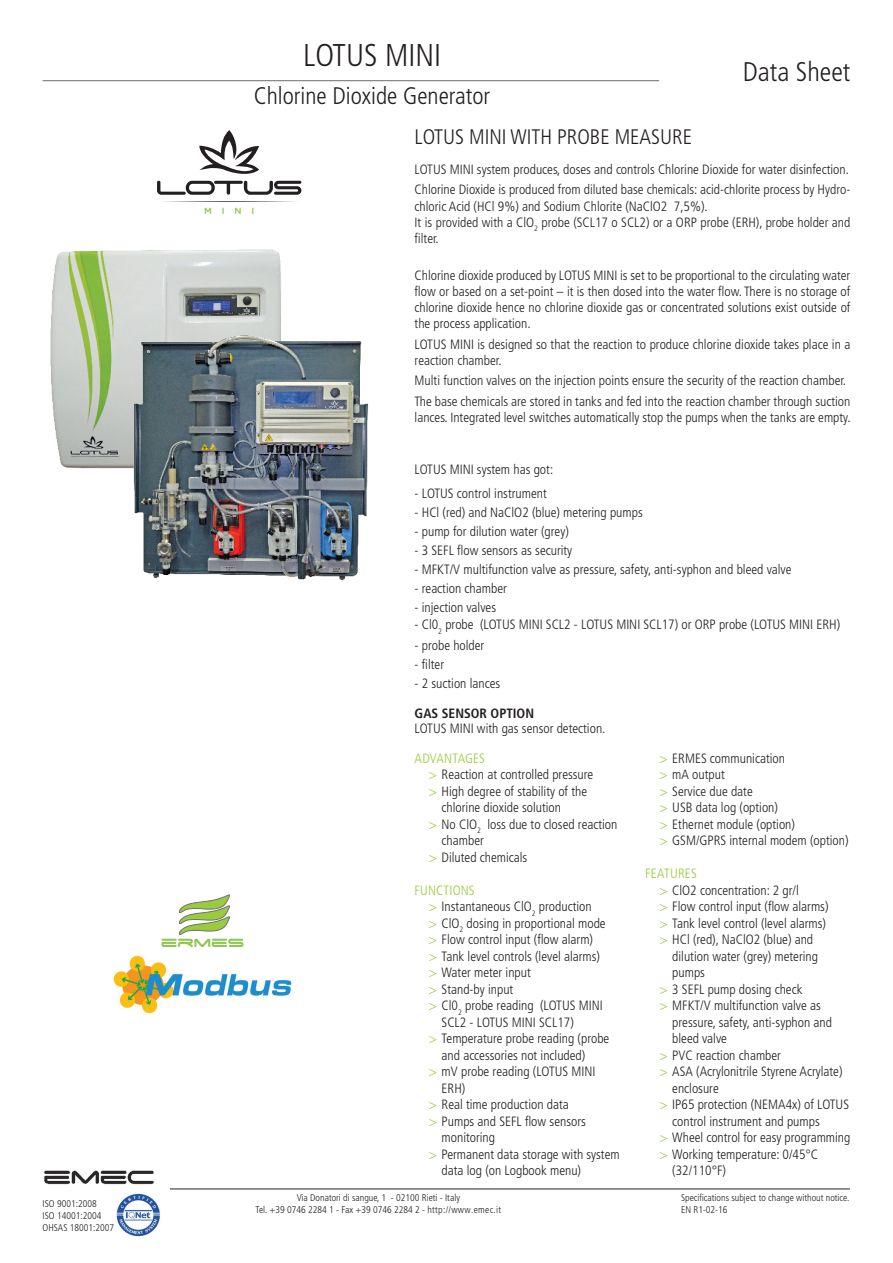
<style>
.page{position:relative;width:893px;height:1263px;background:#fff}
.page>*{position:absolute;margin:0;border:0;box-sizing:border-box;transform-origin:0 0}
.t1{font:300 condensed 31.5px "Frutiger";color:#231f20}
.t2{font:300 condensed 27px "Frutiger";color:#231f20}
.t3{font:300 condensed 24px "Frutiger";color:#231f20}
.t4{font:300 condensed 21px "Frutiger";color:#231f20}
.t5{font:300 condensed 13.5px/16.5px "Frutiger";color:#231f20}
.t6{font:300 condensed 13.5px "Frutiger";letter-spacing:.01em;color:#99ca3b}
.t7{font:700 condensed 13.5px "Frutiger";color:#231f20}
.t8{font:300 condensed 9.75px/11.7px "Frutiger";color:#231f20}
.t9{font:500 9px "Gotham Rounded";color:#8bc63e}
.s1{color:#99ca3b}
</style>
<div class="page">
<hr style="left:43px;top:80px;width:616px;height:1px;background:#6c6d70">
<img style="left:44px;top:1170px;width:110px;height:15px">
<hr style="left:170px;top:1188px;width:680px;height:1px;background:#231f20">
<img style="left:117px;top:1193px;width:43px;height:44px">
<img style="left:50px;top:249px;width:231px;height:220px">
<img style="left:130px;top:330px;width:238px;height:250px">
<svg style="left:161px;top:895px;width:83px;height:53px"></svg>
<img style="left:113px;top:955px;width:179px;height:59px">
<svg style="left:157px;top:181px;width:144px;height:14px"></svg>
<svg style="left:199px;top:130px;width:60px;height:44px"></svg>
<svg style="left:163px;top:201px;width:133px;height:1px"></svg>
<h1 class="t1" style="left:303px;top:37px;width:140px">LOTUS MINI</h1>
<h3 class="t3" style="left:254px;top:82px;width:238px">Chlorine Dioxide Generator</h3>
<h3 class="t4" style="left:415px;top:125px;width:279px">LOTUS MINI WITH PROBE MEASURE</h3>
<h2 class="t2" style="left:743px;top:56px;width:109px">Data Sheet</h2>
<p class="t9" style="left:204px;top:204px;width:52px">MINI</p>
<p class="t5" style="left:415px;top:159px;width:437px;line-height:20.4px">LOTUS MINI system produces, doses and controls Chlorine Dioxide for water disinfection.<br>Chlorine Dioxide is produced from diluted base chemicals: acid-chlorite process by Hydro-</p>
<p class="t5" style="left:415px;top:198px;width:437px">chloric Acid (HCl 9%) and Sodium Chlorite (NaClO2 7,5%).<br>It is provided with a ClO<sub>2</sub> probe (SCL17 o SCL2) or a ORP probe (ERH), probe holder and filter.</p>
<p class="t5" style="left:415px;top:267px;width:437px;text-align:justify">Chlorine dioxide produced by LOTUS MINI is set to be proportional to the circulating water flow or based on a set-point – it is then dosed into the water flow. There is no storage of chlorine dioxide hence no chlorine dioxide gas or concentrated solutions exist outside of the process application.</p>
<p class="t5" style="left:415px;top:336px;width:437px">LOTUS MINI is designed so that the reaction to produce chlorine dioxide takes place in a reaction chamber.</p>
<p class="t5" style="left:415px;top:371px;width:437px;line-height:20.4px">Multi function valves on the injection points ensure the security of the reaction chamber.<br>The base chemicals are stored in tanks and fed into the reaction chamber through suction</p>
<p class="t5" style="left:415px;top:409px;width:438px">lances. Integrated level switches automatically stop the pumps when the tanks are empty.</p>
<p class="t5" style="left:415px;top:461px;width:140px">LOTUS MINI system has got:</p>
<p class="t5" style="left:415px;top:485px;width:134px">- LOTUS control instrument</p>
<p class="t5" style="left:415px;top:504px;width:230px">- HCl (red) and NaClO2 (blue) metering pumps</p>
<p class="t5" style="left:415px;top:523px;width:156px">- pump for dilution water (grey)</p>
<p class="t5" style="left:415px;top:542px;width:159px">- 3 SEFL flow sensors as security</p>
<p class="t5" style="left:415px;top:561px;width:378px">- MFKT/V multifunction valve as pressure, safety, anti-syphon and bleed valve</p>
<p class="t5" style="left:415px;top:580px;width:94px">- reaction chamber</p>
<p class="t5" style="left:415px;top:599px;width:83px">- injection valves</p>
<p class="t5" style="left:415px;top:617px;width:427px">- Cl0<sub>2</sub> probe (LOTUS MINI SCL2 - LOTUS MINI SCL17) or ORP probe (LOTUS MINI ERH)</p>
<p class="t5" style="left:415px;top:637px;width:71px">- probe holder</p>
<p class="t5" style="left:415px;top:656px;width:31px">- filter</p>
<p class="t5" style="left:415px;top:675px;width:87px">- 2 suction lances</p>
<p class="t7" style="left:415px;top:705px;width:121px">GAS SENSOR OPTION</p>
<p class="t5" style="left:415px;top:720px;width:192px">LOTUS MINI with gas sensor detection.</p>
<p class="t6" style="left:415px;top:750px;width:72px">ADVANTAGES</p>
<p class="t5" style="left:429px;top:766px;width:166px"><span class="s1">&gt;</span> Reaction at controlled pressure</p>
<p class="t5" style="left:429px;top:783px;width:160px"><span class="s1">&gt;</span> High degree of stability of the</p>
<p class="t5" style="left:442px;top:799px;width:121px">chlorine dioxide solution</p>
<p class="t5" style="left:429px;top:816px;width:190px"><span class="s1">&gt;</span> No ClO<sub>2</sub> loss due to closed reaction</p>
<p class="t5" style="left:442px;top:832px;width:44px">chamber</p>
<p class="t5" style="left:429px;top:849px;width:100px"><span class="s1">&gt;</span> Diluted chemicals</p>
<p class="t6" style="left:415px;top:882px;width:62px">FUNCTIONS</p>
<p class="t5" style="left:429px;top:898px;width:164px"><span class="s1">&gt;</span> Instantaneous ClO<sub>2</sub> production</p>
<p class="t5" style="left:429px;top:915px;width:178px"><span class="s1">&gt;</span> ClO<sub>2</sub> dosing in proportional mode</p>
<p class="t5" style="left:429px;top:931px;width:166px"><span class="s1">&gt;</span> Flow control input (flow alarm)</p>
<p class="t5" style="left:429px;top:948px;width:173px"><span class="s1">&gt;</span> Tank level controls (level alarms)</p>
<p class="t5" style="left:429px;top:964px;width:104px"><span class="s1">&gt;</span> Water meter input</p>
<p class="t5" style="left:429px;top:981px;width:86px"><span class="s1">&gt;</span> Stand-by input</p>
<p class="t5" style="left:429px;top:997px;width:175px"><span class="s1">&gt;</span> Cl0<sub>2</sub> probe reading (LOTUS MINI</p>
<p class="t5" style="left:442px;top:1014px;width:134px">SCL2 - LOTUS MINI SCL17)</p>
<p class="t5" style="left:429px;top:1030px;width:182px"><span class="s1">&gt;</span> Temperature probe reading (probe</p>
<p class="t5" style="left:442px;top:1047px;width:145px">and accessories not included)</p>
<p class="t5" style="left:429px;top:1063px;width:168px"><span class="s1">&gt;</span> mV probe reading (LOTUS MINI</p>
<p class="t5" style="left:442px;top:1080px;width:25px">ERH)</p>
<p class="t5" style="left:429px;top:1096px;width:142px"><span class="s1">&gt;</span> Real time production data</p>
<p class="t5" style="left:429px;top:1113px;width:159px"><span class="s1">&gt;</span> Pumps and SEFL flow sensors</p>
<p class="t5" style="left:442px;top:1129px;width:55px">monitoring</p>
<p class="t5" style="left:429px;top:1146px;width:192px"><span class="s1">&gt;</span> Permanent data storage with system</p>
<p class="t5" style="left:442px;top:1162px;width:141px">data log (on Logbook menu)</p>
<p class="t5" style="left:659px;top:750px;width:191px"><span class="s1">&gt;</span> ERMES communication<br><span class="s1">&gt;</span> mA output<br><span class="s1">&gt;</span> Service due date<br><span class="s1">&gt;</span> USB data log (option)<br><span class="s1">&gt;</span> Ethernet module (option)<br><span class="s1">&gt;</span> GSM/GPRS internal modem (option)</p>
<p class="t5" style="left:659px;top:865px;width:171px;text-indent:-14px"><span class="s1">FEATURES<br>&gt;</span> ClO2 concentration: 2 gr/l<br><span class="s1">&gt;</span> Flow control input (flow alarms) <span class="s1">&gt;</span> Tank level control (level alarms) <span class="s1">&gt;</span> HCl (red), NaClO2 (blue) and</p>
<p class="t5" style="left:672px;top:948px;width:147px">dilution water (grey) metering</p>
<p class="t5" style="left:672px;top:964px;width:34px">pumps</p>
<p class="t5" style="left:659px;top:981px;width:144px"><span class="s1">&gt;</span> 3 SEFL pump dosing check</p>
<p class="t5" style="left:659px;top:997px;width:163px"><span class="s1">&gt;</span> MFKT/V multifunction valve as</p>
<p class="t5" style="left:672px;top:1014px;width:161px">pressure, safety, anti-syphon and</p>
<p class="t5" style="left:672px;top:1030px;width:56px">bleed valve</p>
<p class="t5" style="left:659px;top:1047px;width:123px"><span class="s1">&gt;</span> PVC reaction chamber</p>
<p class="t5" style="left:659px;top:1063px;width:185px"><span class="s1">&gt;</span> ASA (Acrylonitrile Styrene Acrylate)</p>
<p class="t5" style="left:672px;top:1080px;width:48px">enclosure</p>
<p class="t5" style="left:659px;top:1096px;width:191px"><span class="s1">&gt;</span> IP65 protection (NEMA4x) of LOTUS</p>
<p class="t5" style="left:672px;top:1113px;width:149px">control instrument and pumps</p>
<p class="t5" style="left:659px;top:1129px;width:192px"><span class="s1">&gt;</span> Wheel control for easy programming</p>
<p class="t5" style="left:659px;top:1146px;width:160px"><span class="s1">&gt;</span> Working temperature: 0/45°C</p>
<p class="t5" style="left:672px;top:1162px;width:55px">(32/110°F)</p>
<p class="t8" style="left:43px;top:1198px;width:73px">ISO 9001:2008<br>ISO 14001:2004<br>OHSAS 18001:2007</p>
<p class="t8" style="left:255px;top:1192px;width:247px;text-align:center">Via Donatori di sangue, 1 - 02100 Rieti - Italy<br>Tel. +39 0746 2284 1 - Fax +39 0746 2284 2 - http://www.emec.it</p>
<p class="t8" style="left:681px;top:1192px;width:170px">Specifications subject to change without notice.<br>EN R1-02-16</p>
</div>
